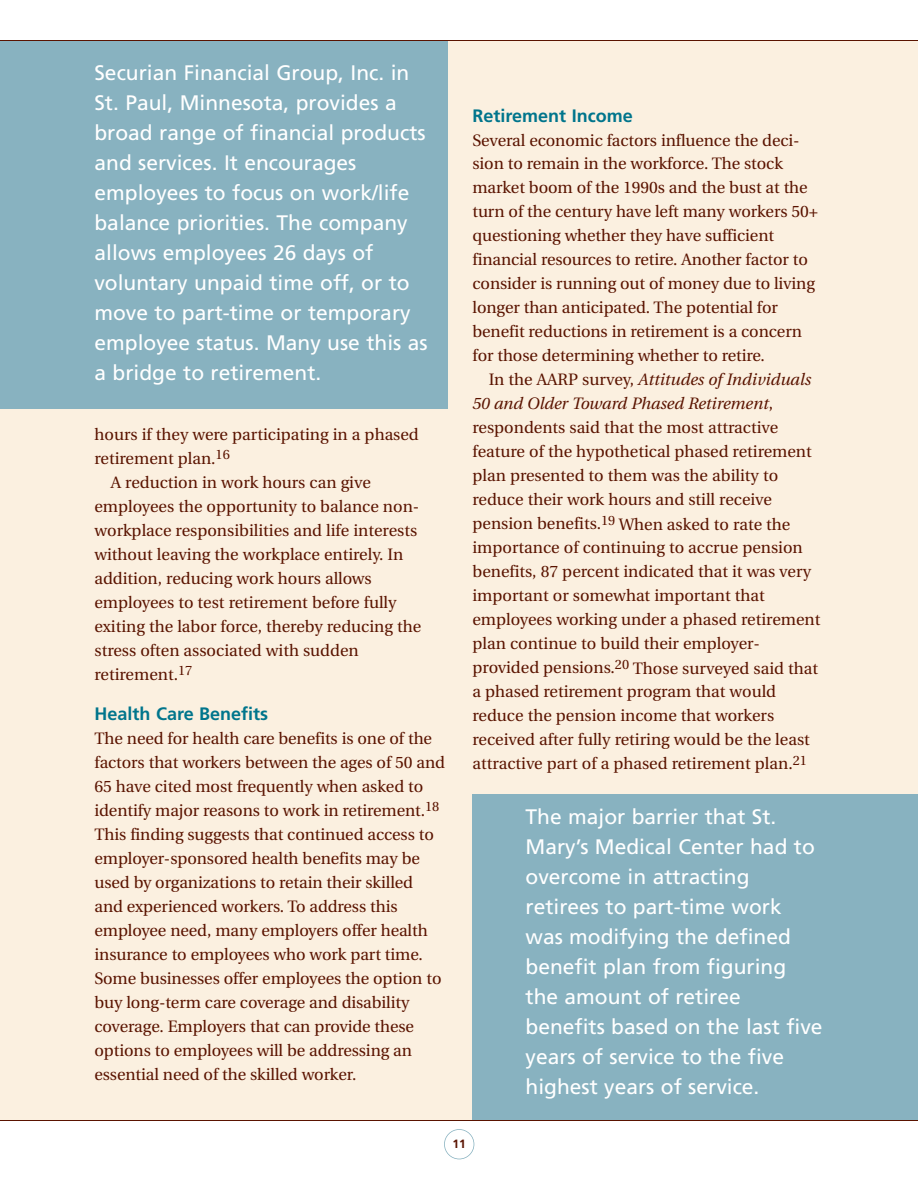
<style>
.page{position:relative;width:918px;height:1188px;background:#fff}
.page>*{position:absolute;margin:0;border:0;box-sizing:border-box;transform-origin:0 0}
.t1{font:21px/30px "Frutiger LT";color:#fff}
.t2{font:700 18px "Frutiger LT";color:#00758c}
.t3{font:16.5px/24px "Utopia";letter-spacing:-.005em;color:#5a1300}
.t4{font:700 12px "Frutiger LT";color:#5a1300}
.s1{font-style:italic}
</style>
<div class="page">
<div style="left:0;top:40px;width:918px;height:1080px;background:#fbf0e0"></div>
<div style="left:444px;top:1129px;width:30px;height:30px;border:2px solid #88b2c0;border-radius:50%"></div>
<div style="left:0;top:40px;width:447px;height:369px;background:#88b2c0"></div>
<div style="left:472px;top:795px;width:446px;height:326px;background:#88b2c0"></div>
<hr style="left:0;top:40px;width:918px;height:1px;background:#5a1300">
<hr style="left:0;top:1120px;width:918px;height:1px;background:#5a1300">
<p class="t1" style="left:94px;top:59px;width:335px">Securian Financial Group, Inc. in<br>St. Paul, Minnesota, provides a broad range of financial products and services. It encourages employees to focus on work/life balance priorities. The company allows employees 26 days of voluntary unpaid time off, or to move to part-time or temporary employee status. Many use this as a bridge to retirement.</p>
<p class="t3" style="left:94px;top:424px;width:326px">hours if they were participating in a phased</p>
<p class="t3" style="left:94px;top:448px;width:137px">retirement plan.<sup>16</sup></p>
<p class="t3" style="left:111px;top:472px;width:262px">A reduction in work hours can give</p>
<p class="t3" style="left:95px;top:496px;width:326px">employees the opportunity to balance non-</p>
<p class="t3" style="left:95px;top:520px;width:324px">workplace responsibilities and life interests</p>
<p class="t3" style="left:95px;top:544px;width:310px">without leaving the workplace entirely. In</p>
<p class="t3" style="left:95px;top:568px;width:279px">addition, reducing work hours allows</p>
<p class="t3" style="left:95px;top:592px;width:304px">employees to test retirement before fully</p>
<p class="t3" style="left:95px;top:616px;width:328px">exiting the labor force, thereby reducing the</p>
<p class="t3" style="left:95px;top:640px;width:266px">stress often associated with sudden</p>
<p class="t3" style="left:95px;top:664px;width:99px">retirement.<sup>17</sup></p>
<p class="t2" style="left:94px;top:707px;width:175px">Health Care Benefits</p>
<p class="t3" style="left:94px;top:728px;width:352px">The need for health care benefits is one of the factors that workers between the ages of 50 and 65 have cited most frequently when asked to identify major reasons to work in retirement.<sup>18<br></sup>This finding suggests that continued access to employer-sponsored health benefits may be used by organizations to retain their skilled and experienced workers. To address this employee need, many employers offer health insurance to employees who work part time.<br>Some businesses offer employees the option to buy long-term care coverage and disability coverage. Employers that can provide these options to employees will be addressing an essential need of the skilled worker.</p>
<p class="t2" style="left:472px;top:109px;width:162px">Retirement Income</p>
<p class="t3" style="left:472px;top:129px;width:347px">Several economic factors influence the deci&shy;sion to remain in the workforce. The stock market boom of the 1990s and the bust at the turn of the century have left many workers 50+ questioning whether they have sufficient financial resources to retire. Another factor to consider is running out of money due to living longer than anticipated. The potential for benefit reductions in retirement is a concern for those determining whether to retire.</p>
<p class="t3" style="left:472px;top:369px;width:349px;text-indent:16px">In the AARP survey, <span class="s1">Attitudes of Individuals 50 and Older Toward Phased Retirement</span>, respondents said that the most attractive feature of the hypothetical phased retirement plan presented to them was the ability to reduce their work hours and still receive pension benefits.<sup>19</sup> When asked to rate the importance of continuing to accrue pension benefits, 87 percent indicated that it was very important or somewhat important that employees working under a phased retirement plan continue to build their employer&shy;provided pensions.<sup>20</sup> Those surveyed said that a phased retirement program that would reduce the pension income that workers received after fully retiring would be the least attractive part of a phased retirement plan.<sup>21</sup></p>
<p class="t1" style="left:526px;top:803px;width:298px">The major barrier that St.<br>Mary’s Medical Center had to overcome in attracting retirees to part-time work was modifying the defined benefit plan from figuring the amount of retiree benefits based on the last five years of service to the five highest years of service.</p>
<p class="t4" style="left:453px;top:1139px;width:15px">11</p>
</div>
